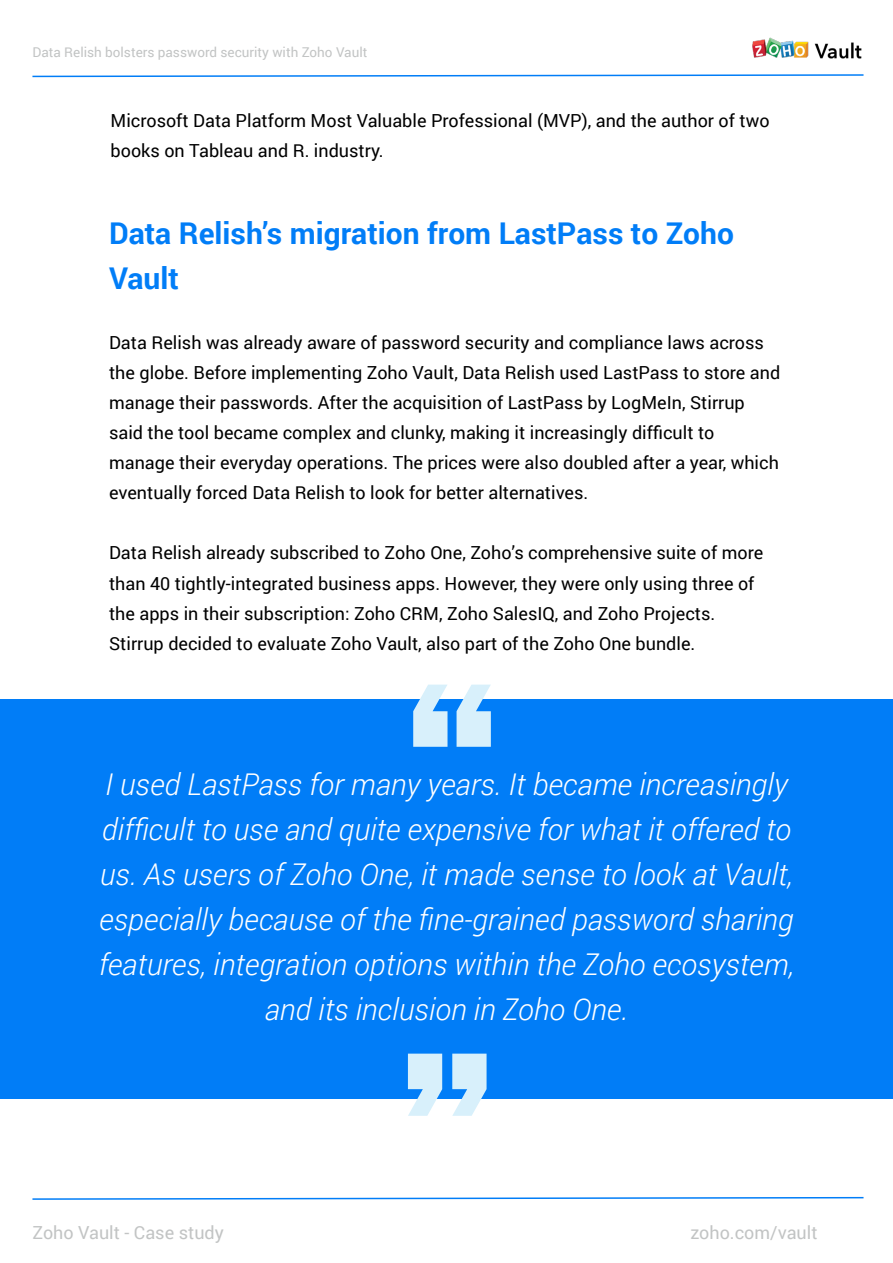
<style>
.page{position:relative;width:893px;height:1263px;background:#fff}
.page>*{position:absolute;margin:0;border:0;box-sizing:border-box;transform-origin:0 0}
.t1{font:italic 300 30px/45px "Roboto";color:#fff;text-align:center}
.t2{font:700 30px/45px "Roboto";color:#017df7}
.t3{font:18px/30px "Roboto";color:#000}
.t4{font:18px "Roboto";color:#c2c4c4}
.t5{font:13.5px "Roboto";color:#c2c4c4}
</style>
<div class="page">
<img style="left:752px;top:37px;width:110px;height:22px">
<svg style="left:32px;top:74px;width:832px;height:4px"></svg>
<svg style="left:32px;top:1196px;width:832px;height:4px"></svg>
<div style="left:0;top:699px;width:893px;height:399px;background:#017df7"></div>
<svg style="left:413px;top:685px;width:34px;height:62px"></svg>
<svg style="left:457px;top:685px;width:34px;height:62px"></svg>
<svg style="left:452px;top:1053px;width:35px;height:63px"></svg>
<svg style="left:408px;top:1053px;width:34px;height:63px"></svg>
<p class="t5" style="left:32px;top:43px;width:336px">Data Relish bolsters password security with Zoho Vault</p>
<p class="t3" style="left:111px;top:105px;width:660px">Microsoft Data Platform Most Valuable Professional (MVP), and the author of two books on Tableau and R. industry.</p>
<p class="t2" style="left:109px;top:210px;width:626px">Data Relish’s migration from LastPass to Zoho<br>Vault</p>
<p class="t3" style="left:109px;top:327px;width:673px">Data Relish was already aware of password security and compliance laws across the globe. Before implementing Zoho Vault, Data Relish used LastPass to store and manage their passwords. After the acquisition of LastPass by LogMeIn, Stirrup</p>
<p class="t3" style="left:109px;top:417px;width:607px">said the tool became complex and clunky, making it increasingly difficult to</p>
<p class="t3" style="left:109px;top:447px;width:671px">manage their everyday operations. The prices were also doubled after a year, which eventually forced Data Relish to look for better alternatives.</p>
<p class="t3" style="left:109px;top:537px;width:656px">Data Relish already subscribed to Zoho One, Zoho’s comprehensive suite of more than 40 tightly-integrated business apps. However, they were only using three of the apps in their subscription: Zoho CRM, Zoho SalesIQ, and Zoho Projects.</p>
<p class="t3" style="left:109px;top:627px;width:588px">Stirrup decided to evaluate Zoho Vault, also part of the Zoho One bundle.</p>
<p class="t1" style="left:105px;top:760px;width:684px">I used LastPass for many years. It became increasingly</p>
<p class="t1" style="left:99px;top:805px;width:697px">difficult to use and quite expensive for what it offered to us. As users of Zoho One, it made sense to look at Vault, especially because of the fine-grained password sharing features, integration options within the Zoho ecosystem, and its inclusion in Zoho One.</p>
<p class="t4" style="left:32px;top:1219px;width:193px">Zoho Vault - Case study</p>
<p class="t4" style="left:690px;top:1219px;width:129px">zoho.com/vault</p>
</div>
